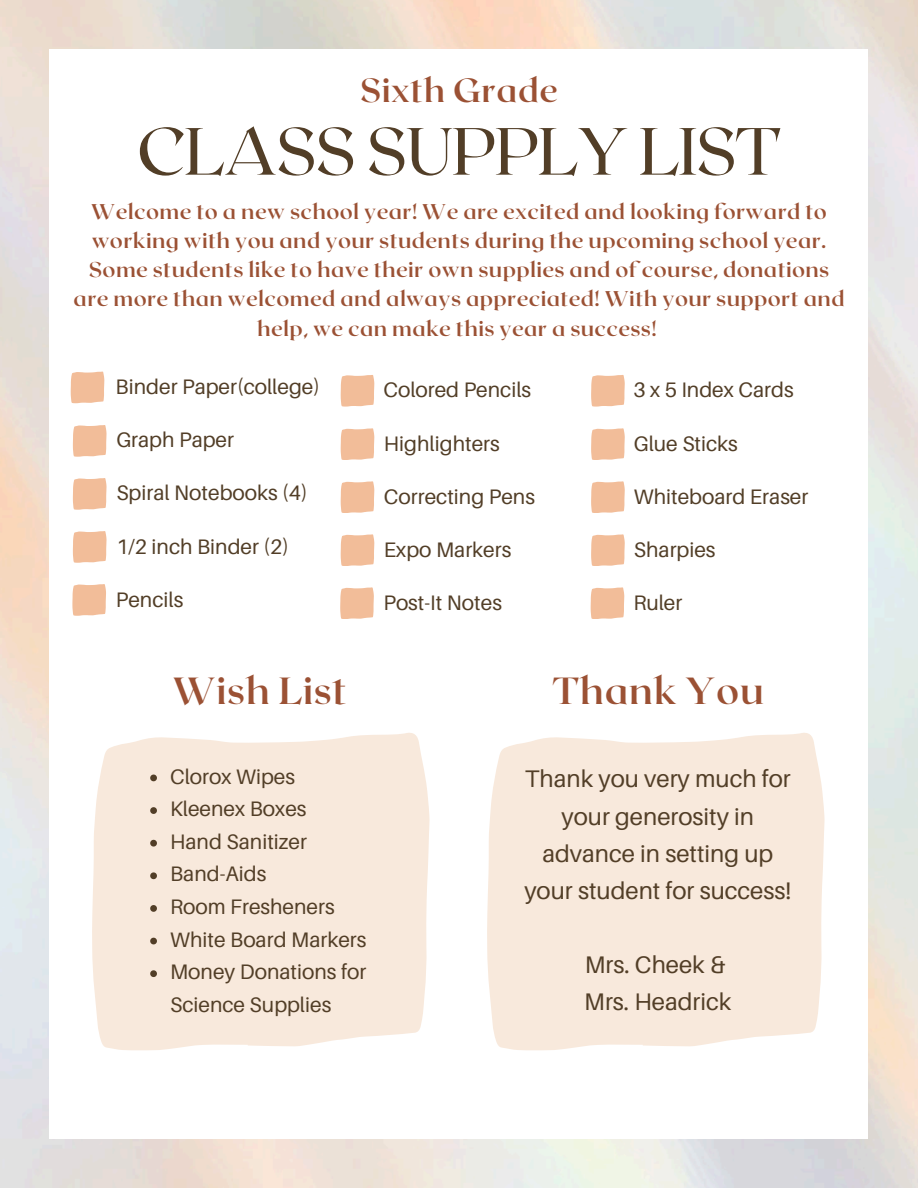
<style>
.page{position:relative;width:918px;height:1188px;background:#fff}
.page>*{position:absolute;margin:0;border:0;box-sizing:border-box;transform-origin:0 0}
.t1{font:66.6px "Roxborough CF";letter-spacing:-.02em;color:#523e27}
.t2{font:700 37.8px "Roxborough CF";letter-spacing:.02em;color:#9b5134}
.t3{font:700 33.45px "Roxborough CF";letter-spacing:.02em;color:#9b5134}
.t4{font:24px/37.2px "Aileron";color:#523e27;text-align:center}
.t5{font:700 21.3px/29.2px "Roxborough CF";letter-spacing:.02em;color:#9b5134;text-align:center}
.t6{font:21px/32.7px "Aileron";color:#523e27}
</style>
<div class="page">
<div style="left:92px;top:733px;width:338px;height:318px;background:#f8e9dc"></div>
<svg style="left:71px;top:372px;width:33px;height:31px"></svg>
<svg style="left:73px;top:425px;width:34px;height:32px"></svg>
<svg style="left:73px;top:478px;width:34px;height:32px"></svg>
<svg style="left:341px;top:375px;width:33px;height:31px"></svg>
<svg style="left:341px;top:428px;width:33px;height:32px"></svg>
<svg style="left:341px;top:481px;width:33px;height:32px"></svg>
<svg style="left:591px;top:375px;width:34px;height:31px"></svg>
<svg style="left:591px;top:428px;width:34px;height:32px"></svg>
<svg style="left:591px;top:481px;width:34px;height:32px"></svg>
<svg style="left:73px;top:531px;width:34px;height:32px"></svg>
<svg style="left:341px;top:534px;width:33px;height:32px"></svg>
<svg style="left:591px;top:534px;width:34px;height:32px"></svg>
<svg style="left:72px;top:584px;width:34px;height:32px"></svg>
<svg style="left:340px;top:587px;width:34px;height:32px"></svg>
<svg style="left:591px;top:587px;width:33px;height:32px"></svg>
<svg style="left:150px;top:775px;width:7px;height:6px"></svg>
<svg style="left:150px;top:807px;width:7px;height:7px"></svg>
<svg style="left:150px;top:840px;width:7px;height:7px"></svg>
<svg style="left:150px;top:872px;width:7px;height:7px"></svg>
<svg style="left:150px;top:905px;width:7px;height:7px"></svg>
<svg style="left:150px;top:938px;width:7px;height:6px"></svg>
<svg style="left:150px;top:970px;width:7px;height:7px"></svg>
<svg style="left:487px;top:733px;width:338px;height:318px;background:#f8ebdf"></svg>
<p class="t3" style="left:360px;top:69px;width:199px">Sixth Grade</p>
<h3 class="t1" style="left:137px;top:108px;width:646px">CLASS SUPPLY LIST</h3>
<h1 class="t5" style="left:74px;top:195px;width:773px">Welcome to a new school year! We are excited and looking forward to working with you and your students during the upcoming school year.<br>Some students like to have their own supplies and of course, donations are more than welcomed and always appreciated! With your support and help, we can make this year a success!</h1>
<h5 class="t6" style="left:116px;top:370px;width:206px">Binder Paper(college)</h5>
<p class="t6" style="left:116px;top:423px;width:119px">Graph Paper</p>
<p class="t6" style="left:116px;top:476px;width:193px">Spiral Notebooks (4)</p>
<p class="t6" style="left:383px;top:373px;width:149px">Colored Pencils</p>
<p class="t6" style="left:384px;top:427px;width:117px">Highlighters</p>
<p class="t6" style="left:634px;top:427px;width:106px">Glue Sticks</p>
<p class="t6" style="left:633px;top:373px;width:162px">3 x 5 Index Cards</p>
<p class="t6" style="left:634px;top:480px;width:176px">Whiteboard Eraser</p>
<p class="t6" style="left:384px;top:480px;width:153px">Correcting Pens</p>
<p class="t6" style="left:384px;top:533px;width:129px">Expo Markers</p>
<p class="t6" style="left:116px;top:530px;width:174px">1/2 inch Binder (2)</p>
<p class="t6" style="left:634px;top:533px;width:83px">Sharpies</p>
<p class="t6" style="left:116px;top:583px;width:69px">Pencils</p>
<p class="t6" style="left:383px;top:586px;width:120px">Post-It Notes</p>
<p class="t6" style="left:633px;top:586px;width:51px">Ruler</p>
<p class="t2" style="left:173px;top:667px;width:175px">Wish List</p>
<p class="t2" style="left:553px;top:667px;width:213px">Thank You</p>
<p class="t6" style="left:170px;top:759px;width:126px">Clorox Wipes</p>
<p class="t6" style="left:170px;top:792px;width:138px">Kleenex Boxes</p>
<p class="t6" style="left:170px;top:825px;width:138px">Hand Sanitizer</p>
<p class="t6" style="left:170px;top:857px;width:98px">Band-Aids</p>
<p class="t6" style="left:170px;top:890px;width:166px">Room Fresheners</p>
<p class="t6" style="left:170px;top:923px;width:198px">White Board Markers</p>
<p class="t6" style="left:170px;top:955px;width:198px">Money Donations for<br>Science Supplies</p>
<p class="t4" style="left:524px;top:760px;width:268px">Thank you very much for your generosity in advance in setting up your student for success!</p>
<p class="t4" style="left:584px;top:946px;width:149px;text-align:left">Mrs. Cheek &amp;<br>Mrs. Headrick</p>
</div>
